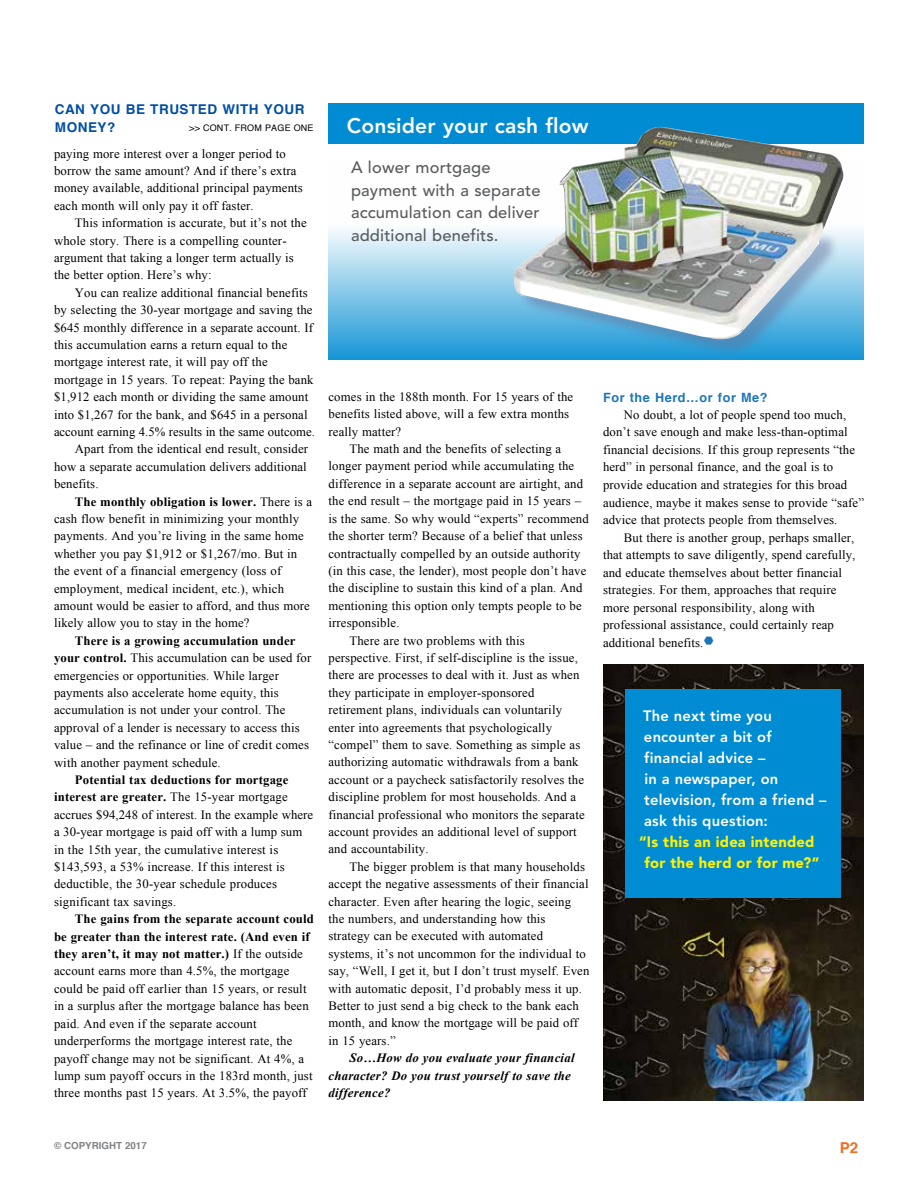
<style>
.page{position:relative;width:918px;height:1188px;background:#fff}
.page>*{position:absolute;margin:0;border:0;box-sizing:border-box;transform-origin:0 0}
.t1{font:800 21px "Avenir";letter-spacing:.01em;color:#fff}
.t2{font:500 16.5px/22.5px "Avenir";letter-spacing:.01em;color:#5a5b5d}
.t3{font:800 15px/21px "Avenir";letter-spacing:.015em;color:#fff}
.t4{font:900 15px/21px "Avenir";letter-spacing:.015em;color:#fff200;text-align:center}
.t5{font:700 15px "Helvetica";color:#f36c21}
.t6{font:700 13.5px/18px "Helvetica";letter-spacing:.04em;color:#004fa3}
.t7{font:12.75px/17.4px "Times New Roman";letter-spacing:.01em;color:#000}
.t8{font:italic 700 12.75px/17.4px "Times New Roman";letter-spacing:.02em;color:#000}
.t9{font:700 12.75px "Times New Roman";letter-spacing:.01em;color:#000}
.t10{font:700 12.75px "Helvetica";letter-spacing:.05em;color:#1c75bc}
.t11{font:700 9.75px "Helvetica";color:#808285}
.t12{font:9px "Helvetica";letter-spacing:.02em;color:#000}
.s1{font-weight:400}
.s2{font-weight:700}
</style>
<div class="page">
<img style="left:603px;top:664px;width:261px;height:436px">
<div style="left:328px;top:104px;width:536px;height:40px;background:#008cd2"></div>
<img style="left:328px;top:161px;width:536px;height:199px">
<div style="left:625px;top:689px;width:216px;height:208px;background:#008cd2"></div>
<div style="left:518px;top:232px;width:320px;height:124px;background:#62729b;opacity:.48"></div>
<img style="left:513px;top:230px;width:306px;height:110px">
<img style="left:596px;top:127px;width:64px;height:36px">
<p class="t6" style="left:55px;top:100px;width:251px">CAN YOU BE TRUSTED WITH YOUR<br>MONEY?</p>
<p class="t12" style="left:189px;top:121px;width:126px">&gt;&gt; CONT. FROM PAGE ONE</p>
<p class="t7" style="left:54px;top:144px;width:250px">paying more interest over a longer period to borrow the same amount? And if there’s extra money available, additional principal payments each month will only pay it off faster.</p>
<p class="t7" style="left:54px;top:214px;width:254px;text-indent:21px">This information is accurate, but it’s not the whole story. There is a compelling counter&shy;argument that taking a longer term actually is the better option. Here’s why:</p>
<p class="t7" style="left:75px;top:284px;width:234px">You can realize additional financial benefits</p>
<p class="t7" style="left:54px;top:301px;width:260px">by selecting the 30-year mortgage and saving the</p>
<p class="t7" style="left:54px;top:318px;width:261px">$645 monthly difference in a separate account. If</p>
<p class="t7" style="left:54px;top:336px;width:235px">this accumulation earns a return equal to the</p>
<p class="t7" style="left:54px;top:353px;width:215px">mortgage interest rate, it will pay off the</p>
<p class="t7" style="left:54px;top:371px;width:261px">mortgage in 15 years. To repeat: Paying the bank</p>
<p class="t7" style="left:54px;top:388px;width:256px">$1,912 each month or dividing the same amount</p>
<p class="t7" style="left:54px;top:405px;width:255px">into $1,267 for the bank, and $645 in a personal</p>
<p class="t7" style="left:54px;top:423px;width:263px">account earning 4.5% results in the same outcome.</p>
<p class="t7" style="left:75px;top:440px;width:235px">Apart from the identical end result, consider</p>
<p class="t7" style="left:54px;top:458px;width:254px">how a separate accumulation delivers additional</p>
<p class="t7" style="left:54px;top:475px;width:46px">benefits.</p>
<p class="t9" style="left:75px;top:493px;width:239px">The monthly obligation is lower. <span class="s1">There is a</span></p>
<p class="t7" style="left:54px;top:510px;width:247px">cash flow benefit in minimizing your monthly</p>
<p class="t7" style="left:54px;top:527px;width:251px">payments. And you’re living in the same home</p>
<p class="t7" style="left:54px;top:545px;width:245px">whether you pay $1,912 or $1,267/mo. But in</p>
<p class="t7" style="left:54px;top:562px;width:229px">the event of a financial emergency (loss of</p>
<p class="t7" style="left:54px;top:579px;width:232px">employment, medical incident, etc.), which</p>
<p class="t7" style="left:54px;top:597px;width:257px">amount would be easier to afford, and thus more</p>
<p class="t7" style="left:54px;top:614px;width:197px">likely allow you to stay in the home?</p>
<p class="t7" style="left:54px;top:632px;width:259px;text-indent:21px"><span class="s2">There is a growing accumulation under your control.</span> This accumulation can be used for emergencies or opportunities. While larger payments also accelerate home equity, this accumulation is not under your control. The approval of a lender is necessary to access this value – and the refinance or line of credit comes with another payment schedule.</p>
<p class="t7" style="left:54px;top:771px;width:261px;text-indent:21px"><span class="s2">Potential tax deductions for mortgage interest are greater.</span> The 15-year mortgage accrues $94,248 of interest. In the example where a 30-year mortgage is paid off with a lump sum in the 15th year, the cumulative interest is $143,593, a 53% increase. If this interest is deductible, the 30-year schedule produces significant tax savings.</p>
<p class="t7" style="left:54px;top:910px;width:261px;text-indent:21px"><span class="s2">The gains from the separate account could be greater than the interest rate. (And even if they aren’t, it may not matter.)</span> If the outside account earns more than 4.5%, the mortgage could be paid off earlier than 15 years, or result in a surplus after the mortgage balance has been paid. And even if the separate account underperforms the mortgage interest rate, the payoff change may not be significant. At 4%, a lump sum payoff occurs in the 183rd month, just three months past 15 years. At 3.5%, the payoff</p>
<h1 class="t1" style="left:347px;top:113px;width:243px">Consider your cash flow</h1>
<p class="t2" style="left:351px;top:157px;width:191px">A lower mortgage payment with a separate accumulation can deliver additional benefits.</p>
<p class="t7" style="left:328px;top:388px;width:246px">comes in the 188th month. For 15 years of the benefits listed above, will a few extra months really matter?</p>
<p class="t7" style="left:349px;top:440px;width:213px">The math and the benefits of selecting a</p>
<p class="t7" style="left:328px;top:457px;width:247px">longer payment period while accumulating the</p>
<p class="t7" style="left:328px;top:475px;width:256px">difference in a separate account are airtight, and</p>
<p class="t7" style="left:328px;top:492px;width:254px">the end result – the mortgage paid in 15 years –</p>
<p class="t7" style="left:328px;top:510px;width:262px">is the same. So why would “experts” recommend</p>
<p class="t7" style="left:328px;top:527px;width:256px">the shorter term? Because of a belief that unless</p>
<p class="t7" style="left:328px;top:544px;width:253px">contractually compelled by an outside authority</p>
<p class="t7" style="left:328px;top:562px;width:259px">(in this case, the lender), most people don’t have</p>
<p class="t7" style="left:328px;top:579px;width:256px">the discipline to sustain this kind of a plan. And</p>
<p class="t7" style="left:328px;top:597px;width:255px">mentioning this option only tempts people to be</p>
<p class="t7" style="left:328px;top:614px;width:73px">irresponsible.</p>
<p class="t7" style="left:349px;top:631px;width:177px">There are two problems with this</p>
<p class="t7" style="left:328px;top:649px;width:251px">perspective. First, if self-discipline is the issue,</p>
<p class="t7" style="left:328px;top:666px;width:252px">there are processes to deal with it. Just as when</p>
<p class="t7" style="left:328px;top:684px;width:207px">they participate in employer-sponsored</p>
<p class="t7" style="left:328px;top:701px;width:235px">retirement plans, individuals can voluntarily</p>
<p class="t7" style="left:328px;top:718px;width:225px">enter into agreements that psychologically</p>
<p class="t7" style="left:328px;top:736px;width:253px">“compel” them to save. Something as simple as</p>
<p class="t7" style="left:328px;top:753px;width:252px">authorizing automatic withdrawals from a bank</p>
<p class="t7" style="left:328px;top:771px;width:257px">account or a paycheck satisfactorily resolves the</p>
<p class="t7" style="left:328px;top:788px;width:249px">discipline problem for most households. And a</p>
<p class="t7" style="left:328px;top:805px;width:258px">financial professional who monitors the separate</p>
<p class="t7" style="left:328px;top:823px;width:250px">account provides an additional level of support</p>
<p class="t7" style="left:328px;top:840px;width:102px">and accountability.</p>
<p class="t7" style="left:349px;top:858px;width:237px">The bigger problem is that many households</p>
<p class="t7" style="left:328px;top:875px;width:262px">accept the negative assessments of their financial</p>
<p class="t7" style="left:328px;top:892px;width:244px">character. Even after hearing the logic, seeing</p>
<p class="t7" style="left:328px;top:910px;width:219px">the numbers, and understanding how this</p>
<p class="t7" style="left:328px;top:927px;width:216px">strategy can be executed with automated</p>
<p class="t7" style="left:328px;top:945px;width:259px">systems, it’s not uncommon for the individual to</p>
<p class="t7" style="left:328px;top:962px;width:263px">say, “Well, I get it, but I don’t trust myself. Even</p>
<p class="t7" style="left:328px;top:979px;width:255px">with automatic deposit, I’d probably mess it up.</p>
<p class="t7" style="left:328px;top:997px;width:252px">Better to just send a big check to the bank each</p>
<p class="t7" style="left:328px;top:1014px;width:251px">month, and know the mortgage will be paid off</p>
<p class="t7" style="left:328px;top:1032px;width:69px">in 15 years.”</p>
<p class="t8" style="left:328px;top:1049px;width:248px;text-indent:21px">So…How do you evaluate your financial character? Do you trust yourself to save the difference?</p>
<p class="t10" style="left:603px;top:387px;width:166px">For the Herd…or for Me?</p>
<p class="t7" style="left:603px;top:406px;width:263px;text-indent:21px">No doubt, a lot of people spend too much, don’t save enough and make less-than-optimal financial decisions. If this group represents “the herd” in personal finance, and the goal is to provide education and strategies for this broad audience, maybe it makes sense to provide “safe” advice that protects people from themselves.</p>
<p class="t7" style="left:603px;top:528px;width:254px;text-indent:21px">But there is another group, perhaps smaller, that attempts to save diligently, spend carefully, and educate themselves about better financial strategies. For them, approaches that require more personal responsibility, along with professional assistance, could certainly reap additional benefits.</p>
<p class="t3" style="left:643px;top:705px;width:185px">The next time you encounter a bit of financial advice –<br>in a newspaper, on television, from a friend – ask this question:</p>
<p class="t4" style="left:639px;top:831px;width:182px">“Is this an idea intended for the herd or for me?”</p>
<p class="t11" style="left:54px;top:1138px;width:94px">© COPYRIGHT 2017</p>
<p class="t5" style="left:840px;top:1136px;width:20px">P2</p>
</div>
